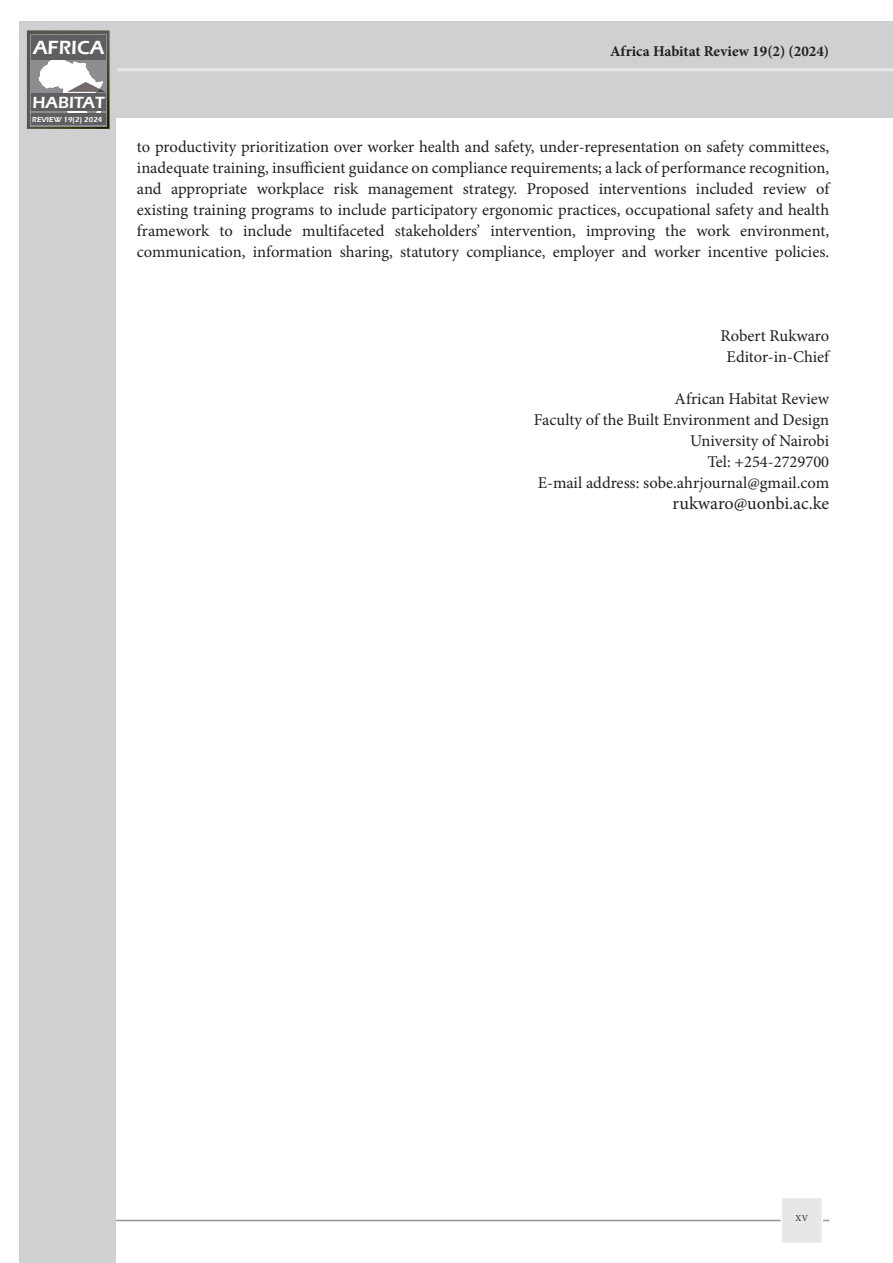
<style>
.page{position:relative;width:893px;height:1263px;background:#fff}
.page>*{position:absolute;margin:0;border:0;box-sizing:border-box;transform-origin:0 0}
.t1{font:600 19.65px "Eras ITC";color:#fff}
.t2{font:18px "Minion Pro";letter-spacing:-.005em;color:#231f20}
.t3{font:600 16.65px "Eras ITC";color:#fff}
.t4{font:16.5px/21px "Minion Pro";color:#231f20;text-align:justify}
.t5{font:700 15px "Minion Pro";color:#231f20}
.t6{font:12.75px "Arial";color:#231f20}
.t7{font:600 7.5px "Eras ITC";color:#fff}
</style>
<div class="page">
<hr style="left:64px;top:1220px;width:765px;height:1px;background:#939598">
<div style="left:116px;top:21px;width:777px;height:96px;background:#cfd0d2"></div>
<div style="left:19px;top:21px;width:97px;height:1242px;background:#cfd0d2"></div>
<hr style="left:117px;top:68px;width:776px;height:3px;background:#e6e7e9">
<div style="left:781px;top:1197px;width:42px;height:47px;background:#e6e7e9;border:2px solid #fff"></div>
<svg style="left:27px;top:30px;width:83px;height:100px;background:#818181"></svg>
<p class="t1" style="left:33px;top:37px;width:73px">AFRICA</p>
<p class="t3" style="left:32px;top:93px;width:74px">HABITAT</p>
<p class="t7" style="left:32px;top:115px;width:72px">REVIEW 19(2) 2024</p>
<p class="t5" style="left:610px;top:40px;width:221px">Africa Habitat Review 19(2) (2024)</p>
<p class="t4" style="left:137px;top:136px;width:694px">to productivity prioritization over worker health and safety, under-representation on safety committees, inadequate training, insufficient guidance on compliance requirements; a lack of performance recognition, and appropriate workplace risk management strategy. Proposed interventions included review of existing training programs to include participatory ergonomic practices, occupational safety and health framework to include multifaceted stakeholders’ intervention, improving the work environment, communication, information sharing, statutory compliance, employer and worker incentive policies.</p>
<p class="t4" style="left:720px;top:325px;width:110px">Robert Rukwaro</p>
<p class="t4" style="left:726px;top:346px;width:104px">Editor-in-Chief</p>
<p class="t4" style="left:675px;top:388px;width:156px">African Habitat Review</p>
<p class="t4" style="left:534px;top:409px;width:297px">Faculty of the Built Environment and Design</p>
<p class="t4" style="left:690px;top:430px;width:141px">University of Nairobi</p>
<p class="t4" style="left:707px;top:451px;width:123px">Tel: +254-2729700</p>
<p class="t4" style="left:538px;top:472px;width:293px">E-mail address: sobe.ahrjournal@gmail.com</p>
<p class="t2" style="left:673px;top:491px;width:158px">rukwaro@uonbi.ac.ke</p>
<p class="t6" style="left:793px;top:1210px;width:19px">XV<sup>XV</sup></p>
</div>
